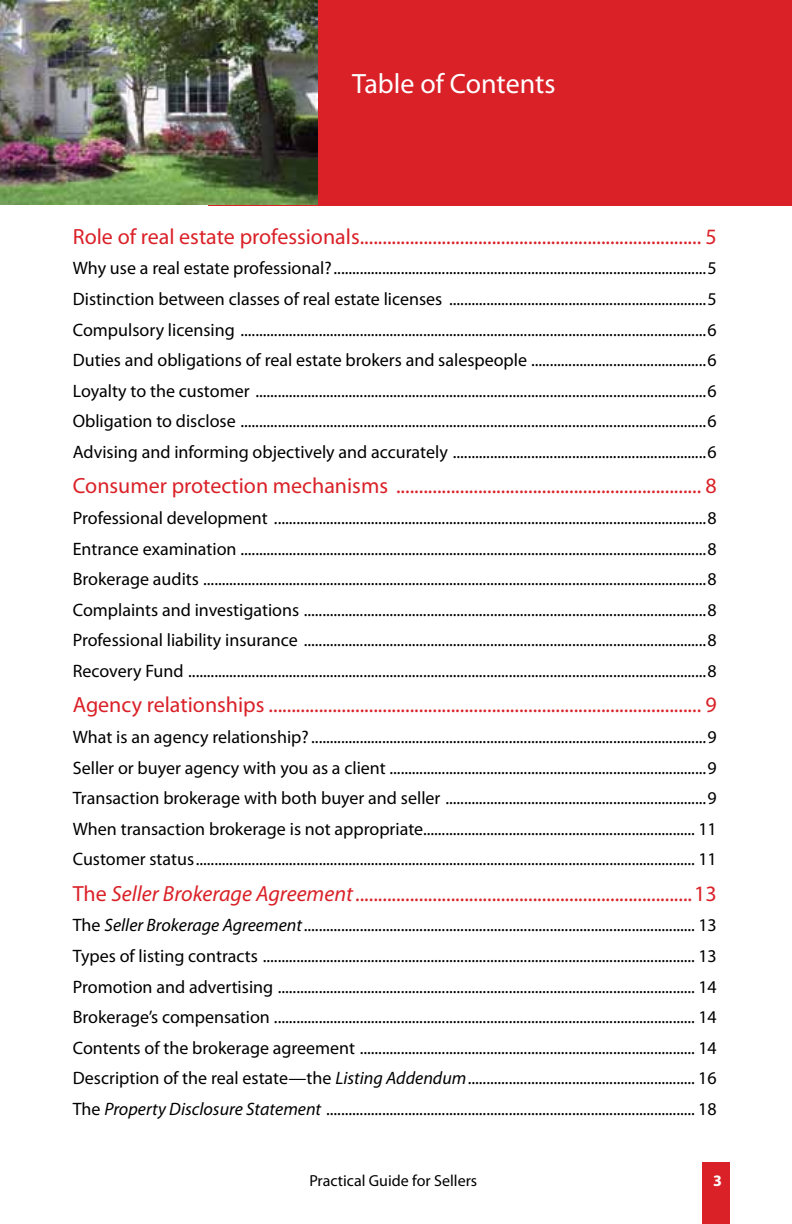
<style>
.page{position:relative;width:792px;height:1224px;background:#fff}
.page>*{position:absolute;margin:0;border:0;box-sizing:border-box;transform-origin:0 0}
.t1{font:28px "Myriad Pro";color:#fff}
.t2{font:22px "Myriad Pro";color:#da2128}
.t3{font:18px/30.6px "Myriad Pro";color:#000;text-align:justify}
.t4{font:16px "Myriad Pro";color:#000}
.t5{font:700 16px "Myriad Pro";color:#fff}
.s1{font-style:italic}
</style>
<div class="page">
<div style="left:703px;top:1162px;width:27px;height:62px;background:#da2128"></div>
<div style="left:208px;top:0;width:584px;height:205px;background:#da2128"></div>
<img style="left:0;top:0;width:318px;height:205px">
<h1 class="t1" style="left:352px;top:66px;width:205px">Table of Contents</h1>
<p class="t2" style="left:73px;top:223px;width:646px">Role of real estate professionals........................................................................... 5</p>
<p class="t3" style="left:73px;top:253px;width:646px">Why use a real estate professional?....................................................................................................5<br>Distinction between classes of real estate licenses .....................................................................5<br>Compulsory licensing .............................................................................................................................6<br>Duties and obligations of real estate brokers and salespeople ...............................................6<br>Loyalty to the customer .........................................................................................................................6<br>Obligation to disclose .............................................................................................................................6<br>Advising and informing objectively and accurately ....................................................................6</p>
<p class="t2" style="left:73px;top:472px;width:646px">Consumer protection mechanisms ................................................................... 8</p>
<p class="t3" style="left:73px;top:502px;width:646px">Professional development ....................................................................................................................8<br>Entrance examination .............................................................................................................................8<br>Brokerage audits .......................................................................................................................................8<br>Complaints and investigations ............................................................................................................8<br>Professional liability insurance ............................................................................................................8<br>Recovery Fund ...........................................................................................................................................8</p>
<p class="t2" style="left:73px;top:691px;width:645px">Agency relationships ............................................................................................... 9</p>
<p class="t3" style="left:73px;top:721px;width:646px">What is an agency relationship? ..........................................................................................................9<br>Seller or buyer agency with you as a client .....................................................................................9<br>Transaction brokerage with both buyer and seller ......................................................................9<br>When transaction brokerage is not appropriate......................................................................... 11<br>Customer status...................................................................................................................................... 11</p>
<p class="t2" style="left:73px;top:880px;width:646px">The <span class="s1">Seller Brokerage Agreement</span>..........................................................................13</p>
<p class="t3" style="left:73px;top:910px;width:646px">The <span class="s1">Seller Brokerage Agreement</span>......................................................................................................... 13<br>Types of listing contracts .................................................................................................................... 13<br>Promotion and advertising ................................................................................................................ 14<br>Brokerage’s compensation ................................................................................................................. 14<br>Contents of the brokerage agreement .......................................................................................... 14<br>Description of the real estate—the <span class="s1">Listing Addendum</span>............................................................. 16<br>The <span class="s1">Property Disclosure Statement</span> ................................................................................................... 18</p>
<p class="t4" style="left:309px;top:1171px;width:169px">Practical Guide for Sellers</p>
<p class="t5" style="left:713px;top:1170px;width:10px">3</p>
</div>
